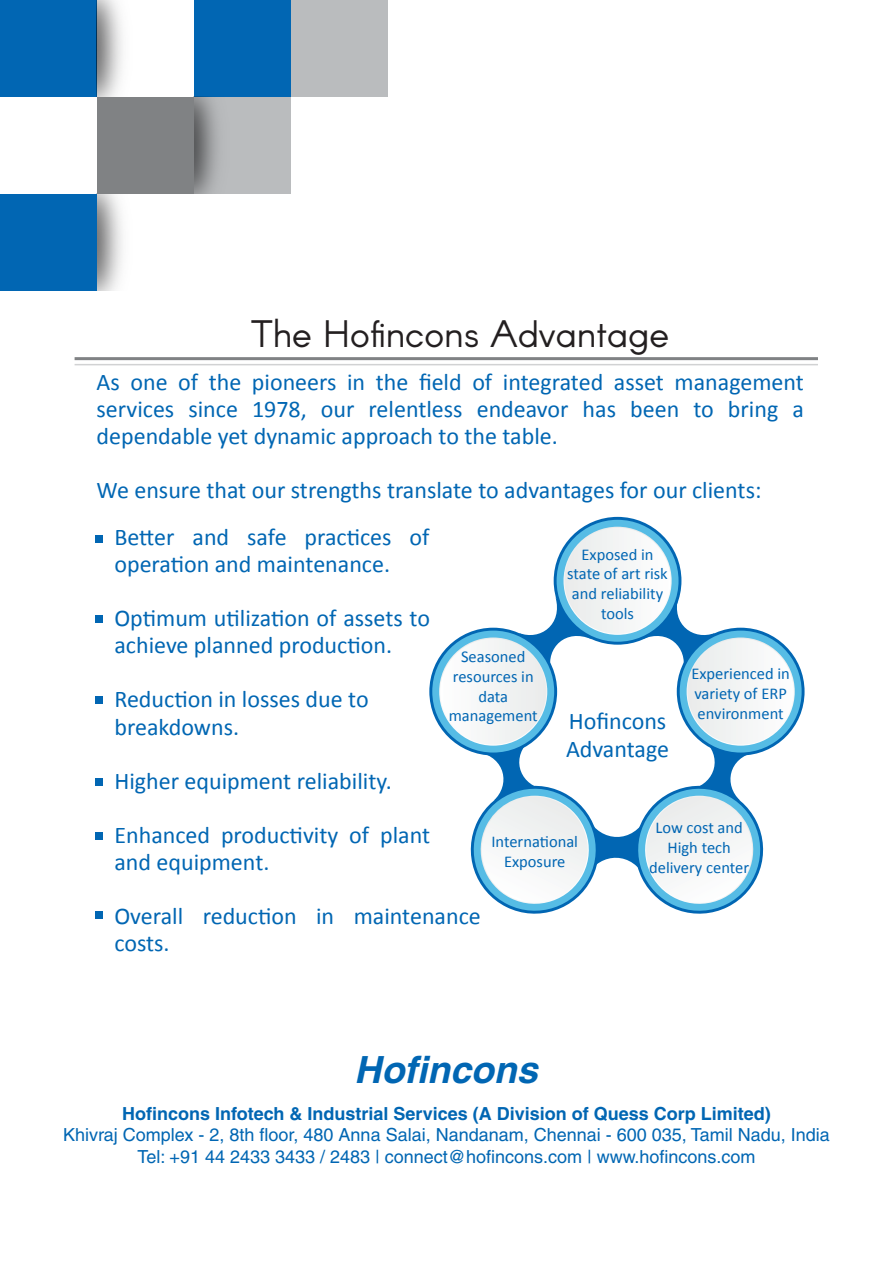
<style>
.page{position:relative;width:893px;height:1263px;background:#fff}
.page>*{position:absolute;margin:0;border:0;box-sizing:border-box;transform-origin:0 0}
.t1{font:37.5px "Arcon";color:#231f20}
.t2{font:italic 700 37.5px "Helvetica";color:#0166b3}
.t3{font:24px/27px "Calibri";color:#0166b3}
.t4{font:18px/21.6px "Helvetica";color:#0166b3;text-align:center}
.t5{font:700 18px "Helvetica CE";color:#0166b3}
.t6{font:16.5px/19.8px "Calibri";color:#0166b3;text-align:center}
</style>
<div class="page">
<hr style="left:75px;top:357px;width:743px;height:3px;background:#808284">
<hr style="left:75px;top:364px;width:743px;height:1px;background:#d1d2d3">
<svg style="left:97px;top:97px;width:194px;height:97px;background:#afb1b3"></svg>
<div style="left:194px;top:0;width:194px;height:97px;background:#babcbe"></div>
<div style="left:0;top:0;width:97px;height:97px;background:#0166b3"></div>
<div style="left:0;top:194px;width:97px;height:97px;background:#0166b3"></div>
<div style="left:194px;top:0;width:97px;height:97px;background:#0166b3"></div>
<div style="left:97px;top:97px;width:97px;height:97px;background:#808284"></div>
<div style="left:96px;top:535px;width:7px;height:7px;background:#0166b3"></div>
<div style="left:96px;top:615px;width:7px;height:8px;background:#0166b3"></div>
<div style="left:96px;top:696px;width:7px;height:8px;background:#0166b3"></div>
<div style="left:96px;top:778px;width:7px;height:7px;background:#0166b3"></div>
<div style="left:96px;top:832px;width:7px;height:7px;background:#0166b3"></div>
<div style="left:96px;top:911px;width:7px;height:8px;background:#0166b3"></div>
<svg style="left:519px;top:597px;width:71px;height:73px"></svg>
<svg style="left:643px;top:597px;width:72px;height:73px"></svg>
<svg style="left:554px;top:517px;width:127px;height:128px"></svg>
<div style="left:557px;top:520px;width:121px;height:122px;background:#56bce5;border-radius:50%"></div>
<svg style="left:563px;top:527px;width:109px;height:108px"></svg>
<div style="left:565px;top:528px;width:106px;height:106px;background:#f3f4f4;border-radius:53px"></div>
<svg style="left:677px;top:628px;width:127px;height:127px"></svg>
<div style="left:680px;top:631px;width:122px;height:121px;background:#56bce5;border-radius:50%"></div>
<svg style="left:687px;top:637px;width:108px;height:109px"></svg>
<div style="left:688px;top:638px;width:106px;height:107px;background:#f3f4f4;border-radius:53px"></div>
<svg style="left:462px;top:738px;width:310px;height:176px"></svg>
<svg style="left:429px;top:628px;width:128px;height:127px"></svg>
<div style="left:432px;top:631px;width:122px;height:121px;background:#56bce5;border-radius:50%"></div>
<svg style="left:439px;top:637px;width:108px;height:109px"></svg>
<div style="left:440px;top:638px;width:106px;height:107px;background:#f4f5f5;border-radius:53px"></div>
<h1 class="t1" style="left:251px;top:310px;width:420px">The Hofincons Advantage</h1>
<p class="t3" style="left:97px;top:369px;width:709px;text-align:justify">As one of the pioneers in the field of integrated asset management services since 1978, our relentless endeavor has been to bring a dependable yet dynamic approach to the table.</p>
<p class="t3" style="left:114px;top:467px;width:649px;line-height:47px;text-indent:-18px">We ensure that our strengths translate to advantages for our clients:<br>Better and safe practices of</p>
<p class="t3" style="left:114px;top:551px;width:277px">operation and maintenance.</p>
<p class="t3" style="left:114px;top:605px;width:317px">Optimum utilization of assets to achieve planned production.</p>
<p class="t3" style="left:114px;top:686px;width:256px">Reduction in losses due to breakdowns.</p>
<p class="t3" style="left:114px;top:767px;width:279px">Higher equipment reliability.</p>
<p class="t3" style="left:114px;top:821px;width:317px">Enhanced productivity of plant and equipment.</p>
<p class="t3" style="left:114px;top:902px;width:368px">Overall reduction in maintenance costs.</p>
<p class="t6" style="left:567px;top:544px;width:102px">Exposed in state of art risk and reliability tools</p>
<p class="t6" style="left:449px;top:646px;width:90px">Seasoned resources in data management</p>
<p class="t6" style="left:691px;top:664px;width:100px;text-align:left">Experienced in variety of ERP environment</p>
<p class="t3" style="left:566px;top:706px;width:105px;line-height:28.8px">Hofincons<br>Advantage</p>
<p class="t6" style="left:649px;top:818px;width:102px">Low cost and<br>High tech delivery center</p>
<p class="t6" style="left:491px;top:831px;width:88px">International<br>Exposure</p>
<h1 class="t2" style="left:354px;top:1047px;width:185px">Hofincons</h1>
<p class="t5" style="left:122px;top:1102px;width:650px">Hofincons Infotech &amp; Industrial Services (A Division of Quess Corp Limited)</p>
<p class="t4" style="left:63px;top:1124px;width:768px">Khivraj Complex - 2, 8th floor, 480 Anna Salai, Nandanam, Chennai - 600 035, Tamil Nadu, India<br>Tel: +91 44 2433 3433 / 2483 | connect@hofincons.com | www.hofincons.com</p>
</div>
